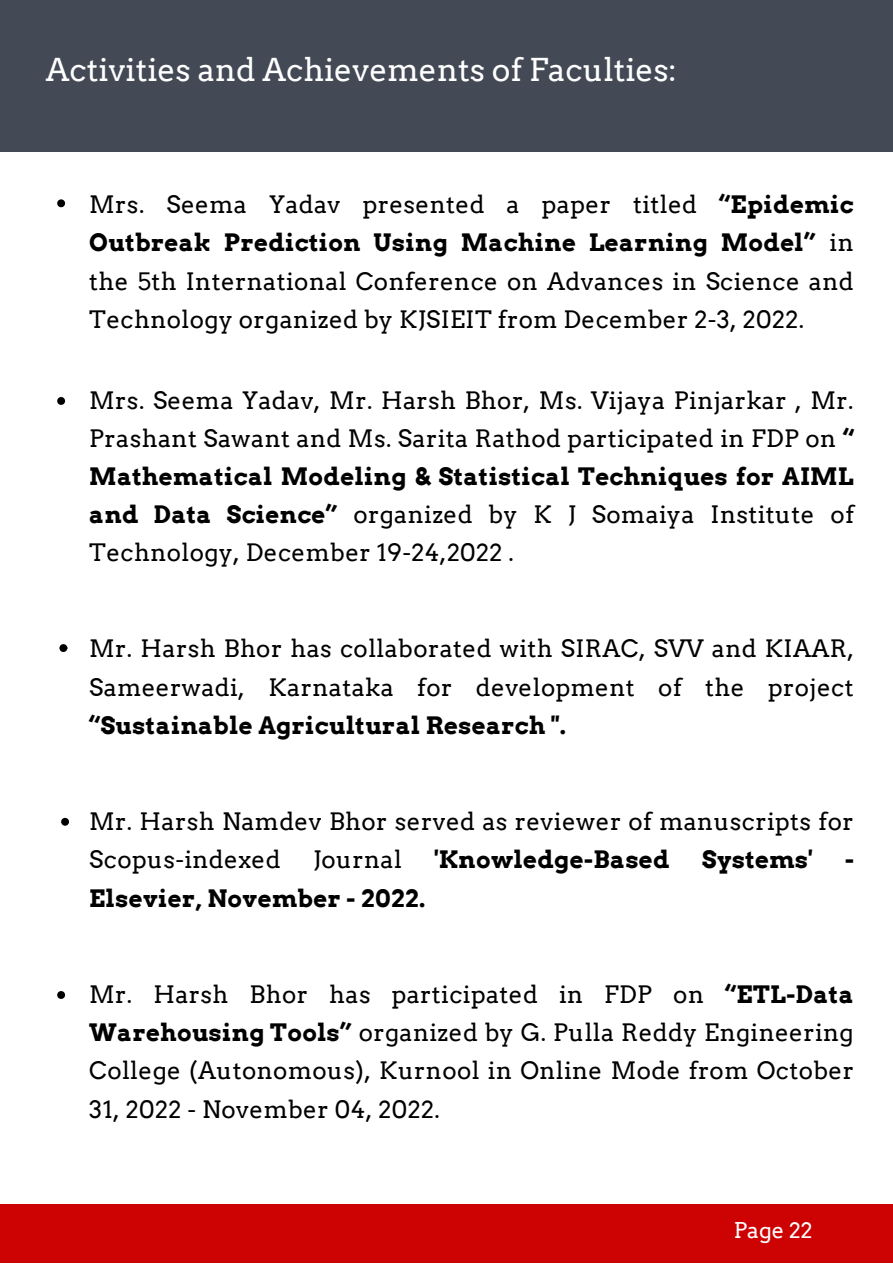
<style>
.page{position:relative;width:893px;height:1264px;background:#fff}
.page>*{position:absolute;margin:0;border:0;box-sizing:border-box;transform-origin:0 0}
.t1{font:31.5px "Arvo";color:#fff}
.t2{font:24px/38.2px "Arvo";letter-spacing:.015em;color:#000;text-align:justify}
.t3{font:700 24px "Arvo";letter-spacing:.015em;color:#000}
.t4{font:21.75px "Arvo";color:#fff}
.s1{font-weight:700}
</style>
<div class="page">
<div style="left:0;top:1200px;width:892px;height:62px;background:#cd0303"></div>
<div style="left:0;top:0;width:892px;height:152px;background:#444956"></div>
<svg style="left:57px;top:199px;width:8px;height:8px"></svg>
<svg style="left:57px;top:397px;width:8px;height:8px"></svg>
<svg style="left:61px;top:817px;width:8px;height:8px"></svg>
<svg style="left:59px;top:644px;width:8px;height:8px"></svg>
<svg style="left:57px;top:991px;width:8px;height:7px"></svg>
<h1 class="t1" style="left:46px;top:50px;width:632px">Activities and Achievements of Faculties:</h1>
<p class="t2" style="left:89px;top:185px;width:765px">Mrs. Seema Yadav presented a paper titled <span class="s1">“Epidemic Outbreak Prediction Using Machine Learning Model”</span> in the 5th International Conference on Advances in Science and Technology organized by KJSIEIT from December 2-3, 2022.</p>
<p class="t2" style="left:89px;top:381px;width:766px">Mrs. Seema Yadav, Mr. Harsh Bhor, Ms. Vijaya Pinjarkar , Mr.<br>Prashant Sawant and Ms. Sarita Rathod participated in FDP on <span class="s1">“ Mathematical Modeling &amp; Statistical Techniques for AIML and Data Science”</span> organized by K J Somaiya Institute of Technology, December 19-24,2022 .</p>
<p class="t2" style="left:89px;top:629px;width:766px">Mr. Harsh Bhor has collaborated with SIRAC, SVV and KIAAR,<br>Sameerwadi, Karnataka for development of the project</p>
<p class="t3" style="left:89px;top:711px;width:478px">“Sustainable Agricultural Research ''.</p>
<p class="t2" style="left:89px;top:802px;width:765px">Mr. Harsh Namdev Bhor served as reviewer of manuscripts for<br>Scopus-indexed</p>
<p class="t2" style="left:313px;top:840px;width:90px">Journal</p>
<p class="t3" style="left:434px;top:845px;width:237px">'Knowledge-Based</p>
<p class="t3" style="left:702px;top:845px;width:112px">Systems'</p>
<p class="t3" style="left:845px;top:845px;width:10px">-</p>
<p class="t3" style="left:89px;top:883px;width:337px">Elsevier, November - 2022.</p>
<p class="t2" style="left:89px;top:975px;width:766px">Mr. Harsh Bhor has participated in FDP on <span class="s1">“ETL-Data Warehousing Tools”</span> organized by G. Pulla Reddy Engineering College (Autonomous), Kurnool in Online Mode from October 31, 2022 - November 04, 2022.</p>
<p class="t4" style="left:733px;top:1217px;width:80px">Page 22</p>
</div>
